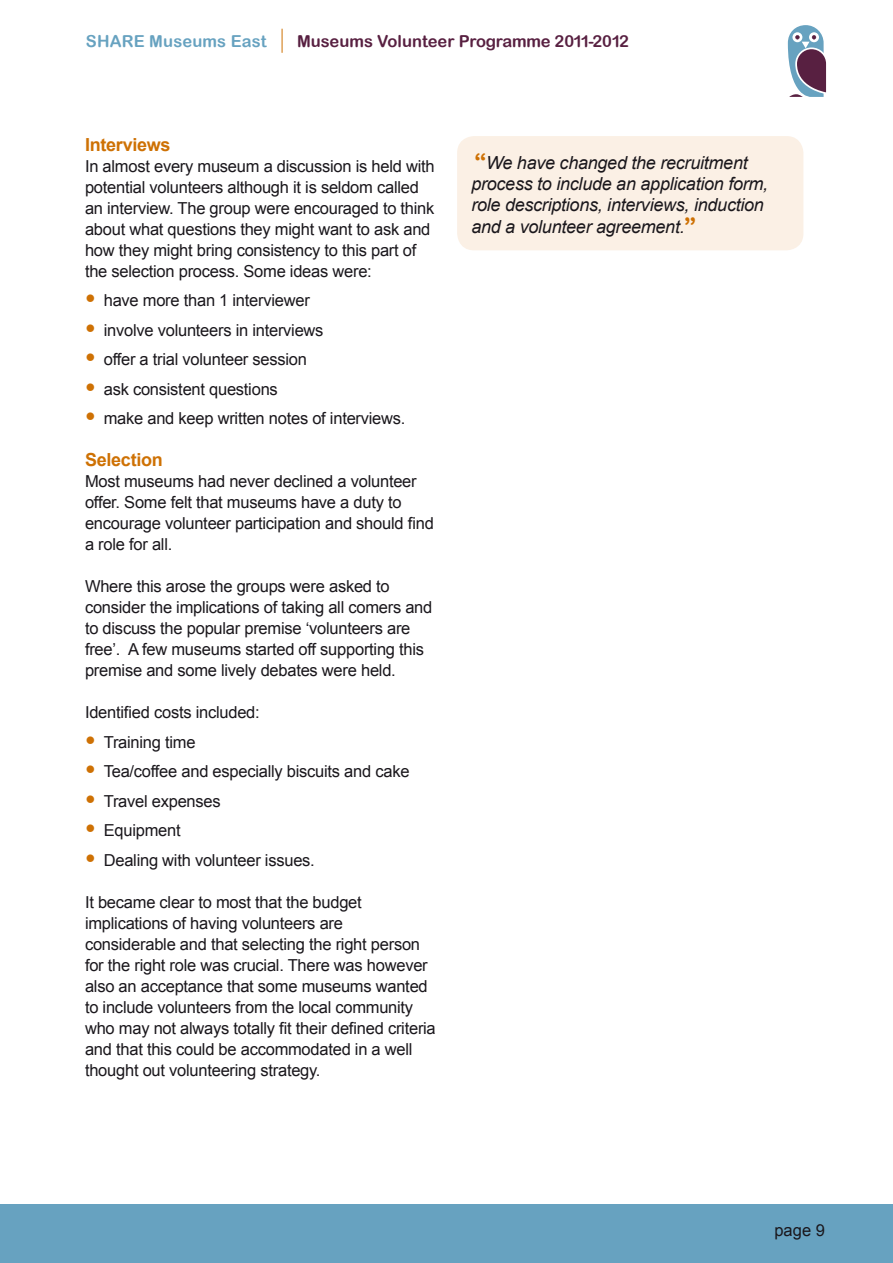
<style>
.page{position:relative;width:893px;height:1263px;background:#fff}
.page>*{position:absolute;margin:0;border:0;box-sizing:border-box;transform-origin:0 0}
.t1{font:italic 18px/21.1px "Arial";letter-spacing:-.015em;color:#1a171c}
.t2{font:700 18px "Arial";letter-spacing:-.015em;color:#ce7104}
.t3{font:16.5px/21px "Arial";letter-spacing:-.015em;color:#1a171c}
.t4{font:16.5px "Arial Rounded MT Bold";color:#582041}
.t5{font:16.5px "Arial Rounded MT Bold";letter-spacing:.01em;color:#67a2c0}
.s1{font-size:30px;color:#ce7104}
.s2{font-family:"Arial Rounded MT Bold";font-style:normal;font-size:25.5px;color:#ce7104}
</style>
<div class="page">
<div style="left:0;top:1204px;width:893px;height:59px;background:#67a2c0"></div>
<svg style="left:282px;top:29px;width:1px;height:24px"></svg>
<svg style="left:787px;top:25px;width:40px;height:72px"></svg>
<div style="left:457px;top:136px;width:346px;height:114px;background:#fbf0e5;border-radius:17px"></div>
<p class="t5" style="left:86px;top:32px;width:182px">SHARE Museums East</p>
<p class="t4" style="left:297px;top:32px;width:333px">Museums Volunteer Programme 2011-2012</p>
<p class="t2" style="left:85px;top:132px;width:87px">Interviews</p>
<p class="t3" style="left:85px;top:156px;width:351px">In almost every museum a discussion is held with potential volunteers although it is seldom called an interview. The group were encouraged to think about what questions they might want to ask and how they might bring consistency to this part of the selection process. Some ideas were:</p>
<p class="t3" style="left:85px;top:290px;width:226px"><span class="s1">•</span> have more than 1 interviewer</p>
<p class="t3" style="left:85px;top:320px;width:240px"><span class="s1">•</span> involve volunteers in interviews</p>
<p class="t3" style="left:85px;top:349px;width:223px"><span class="s1">•</span> offer a trial volunteer session</p>
<p class="t3" style="left:85px;top:379px;width:194px"><span class="s1">•</span> ask consistent questions</p>
<p class="t3" style="left:85px;top:408px;width:322px"><span class="s1">•</span> make and keep written notes of interviews.</p>
<p class="t2" style="left:85px;top:448px;width:79px">Selection</p>
<p class="t3" style="left:85px;top:471px;width:350px">Most museums had never declined a volunteer offer. Some felt that museums have a duty to encourage volunteer participation and should find a role for all.</p>
<p class="t3" style="left:85px;top:576px;width:349px">Where this arose the groups were asked to consider the implications of taking all comers and to discuss the popular premise ‘volunteers are free’. A few museums started off supporting this premise and some lively debates were held.</p>
<p class="t3" style="left:85px;top:702px;width:176px">Identified costs included:</p>
<p class="t3" style="left:85px;top:732px;width:112px"><span class="s1">•</span> Training time</p>
<p class="t3" style="left:85px;top:761px;width:326px"><span class="s1">•</span> Tea/coffee and especially biscuits and cake</p>
<p class="t3" style="left:85px;top:791px;width:137px"><span class="s1">•</span> Travel expenses</p>
<p class="t3" style="left:85px;top:820px;width:97px"><span class="s1">•</span> Equipment</p>
<p class="t3" style="left:85px;top:850px;width:231px"><span class="s1">•</span> Dealing with volunteer issues.</p>
<p class="t3" style="left:85px;top:892px;width:352px">It became clear to most that the budget implications of having volunteers are considerable and that selecting the right person for the right role was crucial. There was however also an acceptance that some museums wanted to include volunteers from the local community who may not always totally fit their defined criteria and that this could be accommodated in a well thought out volunteering strategy.</p>
<p class="t1" style="left:471px;top:152px;width:298px"><span class="s2">“</span>We have changed the recruitment process to include an application form, role descriptions, interviews, induction and a volunteer agreement.<span class="s2">”</span></p>
<p class="t3" style="left:774px;top:1220px;width:52px">page 9</p>
</div>
